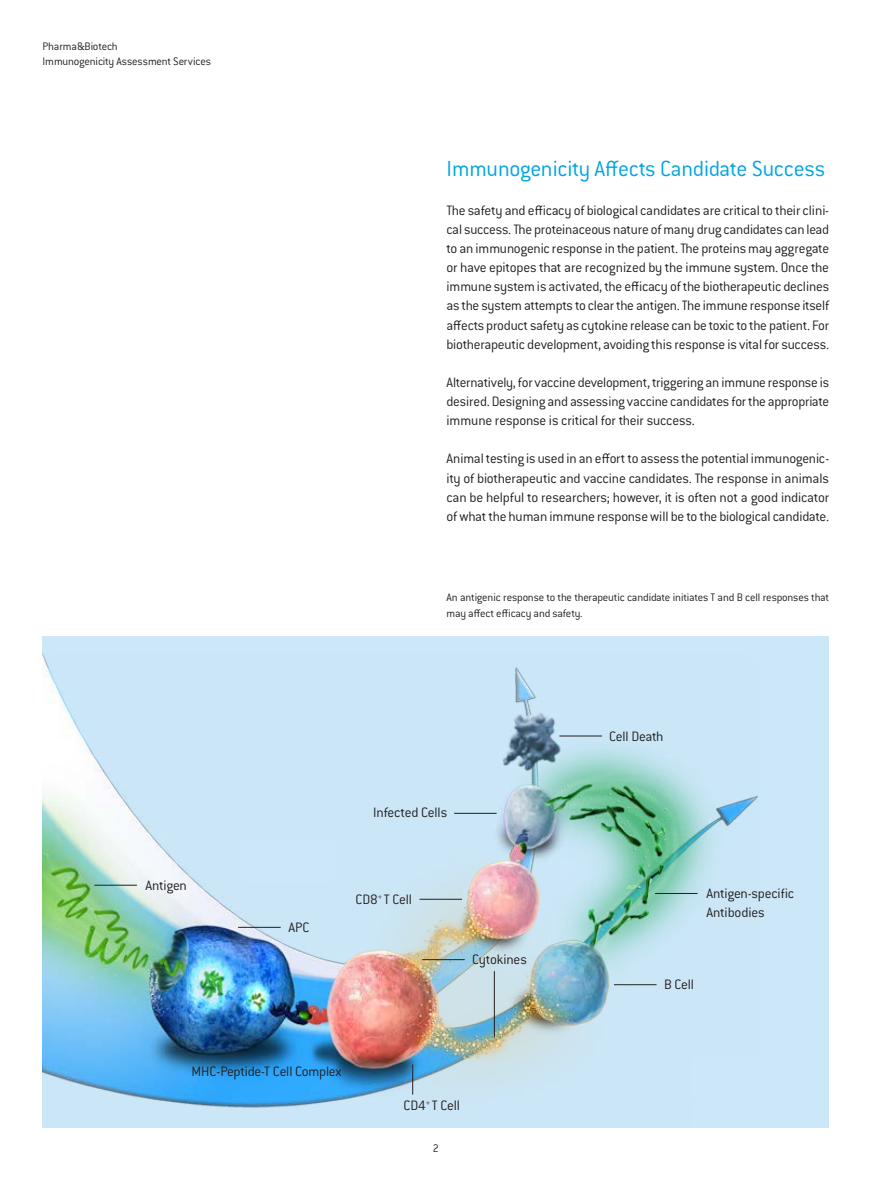
<style>
.page{position:relative;width:893px;height:1191px;background:#fff}
.page>*{position:absolute;margin:0;border:0;box-sizing:border-box;transform-origin:0 0}
.Title_2_16pt{font:300 24px "Conduit ITC Std";letter-spacing:-.015em;color:#00a5e3}
.Body_Copy_10pt{font:300 15px/19.2px "Conduit ITC Std";letter-spacing:-.015em;color:#231f20;text-align:justify}
.Small_Copy_8pt{font:300 12px/15px "Conduit ITC Std";letter-spacing:-.015em;color:#231f20}
.Body_Copy_10pt-2{font:300 12px "Conduit ITC Std";color:#231f20}
</style>
<div class="page">
<div style="left:43px;top:635px;width:786px;height:492px;background:#cbe7f8"></div>
<img style="left:43px;top:635px;width:739px;height:473px">
<hr style="left:94px;top:885px;width:43px;height:1px;background:#231f20">
<hr style="left:238px;top:927px;width:43px;height:1px;background:#231f20">
<hr style="left:419px;top:899px;width:43px;height:1px;background:#231f20">
<hr style="left:422px;top:959px;width:43px;height:1px;background:#231f20">
<hr style="left:494px;top:971px;width:1px;height:66px;background:#231f20">
<hr style="left:614px;top:984px;width:43px;height:1px;background:#231f20">
<hr style="left:655px;top:893px;width:43px;height:1px;background:#231f20">
<hr style="left:412px;top:1064px;width:1px;height:30px;background:#231f20">
<hr style="left:454px;top:813px;width:43px;height:1px;background:#231f20">
<hr style="left:559px;top:735px;width:43px;height:1px;background:#231f20">
<p class="Small_Copy_8pt" style="left:43px;top:38px;width:170px">Pharma&amp;Biotech<br>Immunogenicity Assessment Services</p>
<p class="Title_2_16pt" style="left:446px;top:154px;width:380px">Immunogenicity Affects Candidate Success</p>
<p class="Body_Copy_10pt" style="left:446px;top:200px;width:384px">The safety and efficacy of biological candidates are critical to their clini&shy;cal success. The proteinaceous nature of many drug candidates can lead to an immunogenic response in the patient. The proteins may aggregate or have epitopes that are recognized by the immune system. Once the immune system is activated, the efficacy of the biotherapeutic declines as the system attempts to clear the antigen. The immune response itself affects product safety as cytokine release can be toxic to the patient. For biotherapeutic development, avoiding this response is vital for success.</p>
<p class="Body_Copy_10pt" style="left:446px;top:372px;width:384px">Alternatively, for vaccine development, triggering an immune response is desired. Designing and assessing vaccine candidates for the appropriate immune response is critical for their success.</p>
<p class="Body_Copy_10pt" style="left:446px;top:449px;width:384px">Animal testing is used in an effort to assess the potential immunogenic&shy;ity of biotherapeutic and vaccine candidates. The response in animals can be helpful to researchers; however, it is often not a good indicator of what the human immune response will be to the biological candidate.</p>
<p class="Small_Copy_8pt" style="left:446px;top:590px;width:384px">An antigenic response to the therapeutic candidate initiates T and B cell responses that may affect efficacy and safety.</p>
<p class="Body_Copy_10pt" style="left:145px;top:875px;width:43px">Antigen</p>
<p class="Body_Copy_10pt" style="left:289px;top:917px;width:22px">APC</p>
<p class="Body_Copy_10pt" style="left:373px;top:802px;width:76px">Infected Cells</p>
<p class="Body_Copy_10pt" style="left:355px;top:889px;width:58px">CD8<sup>+</sup> T Cell</p>
<p class="Body_Copy_10pt" style="left:472px;top:949px;width:56px">Cytokines</p>
<p class="Body_Copy_10pt" style="left:191px;top:1060px;width:152px">MHC-Peptide-T Cell Complex</p>
<p class="Body_Copy_10pt" style="left:403px;top:1095px;width:58px">CD4<sup>+</sup> T Cell</p>
<p class="Body_Copy_10pt-2" style="left:433px;top:1141px;width:8px">2</p>
<p class="Body_Copy_10pt" style="left:609px;top:726px;width:56px">Cell Death</p>
<p class="Body_Copy_10pt" style="left:706px;top:883px;width:89px">Antigen-specific</p>
<p class="Body_Copy_10pt" style="left:706px;top:902px;width:60px">Antibodies</p>
<p class="Body_Copy_10pt" style="left:664px;top:974px;width:32px">B Cell</p>
</div>
